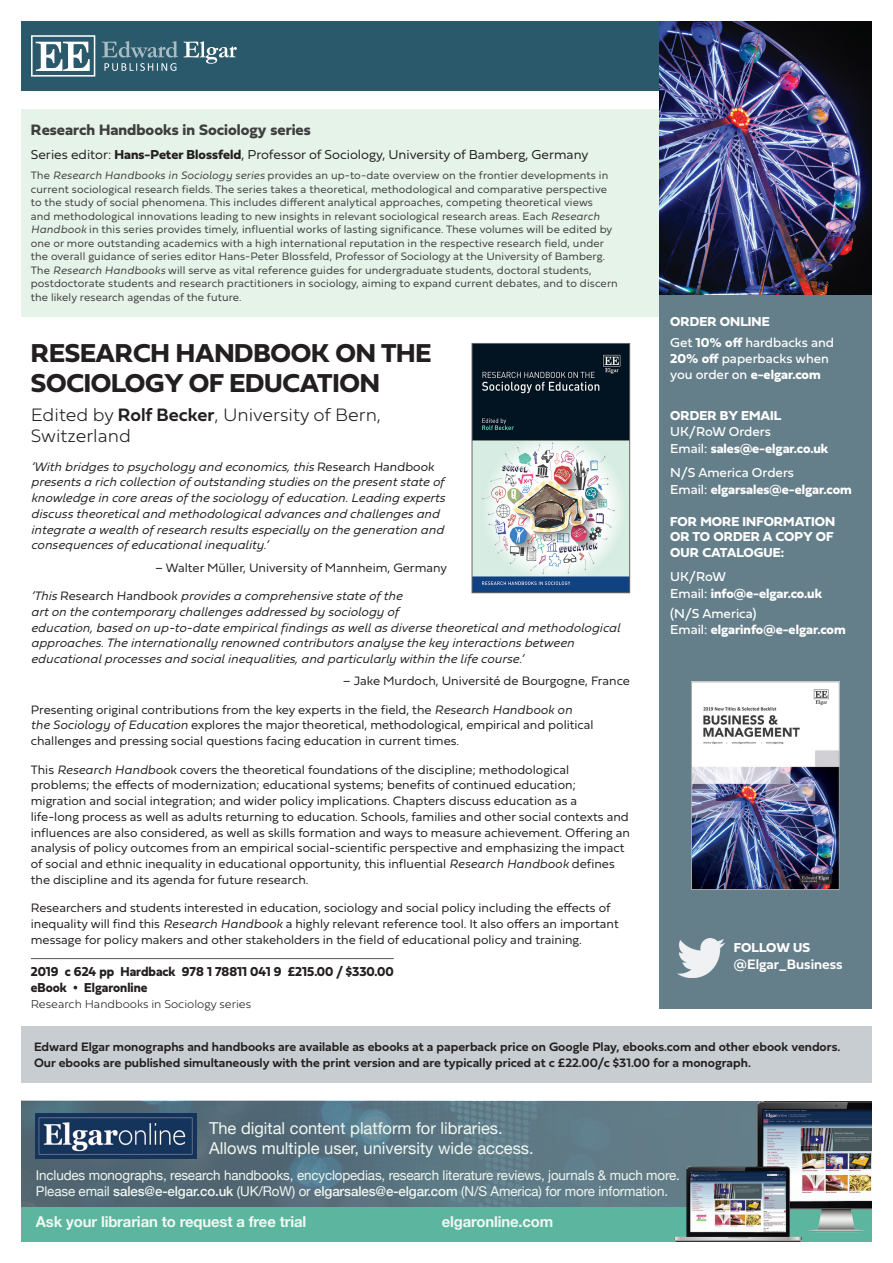
<style>
.page{position:relative;width:893px;height:1263px;background:#fff}
.page>*{position:absolute;margin:0;border:0;box-sizing:border-box;transform-origin:0 0}
.t1{font:700 27px/30px "Fieldwork Hum";letter-spacing:-.01em;color:#231f20}
.Affiliation{font:100 18.75px/21px "Fieldwork Hum";color:#231f20}
.t2{font:16.5px/19.2px "Helvetica Neue";color:#f0f8f1}
.Title__Multiple_Titl{font:700 15.75px "Fieldwork Hum";color:#3e3e3f}
.t3{font:700 15px "Helvetica Neue";letter-spacing:-.01em;color:#f0f8f1}
.t4{font:700 14.25px "Fieldwork Hum Demi";color:#fff}
.t5{font:700 13.5px/16.2px "Fieldwork Hum";color:#fff}
.t6{font:13.5px/16.5px "Helvetica Neue";letter-spacing:-.01em;color:#f0f8f1}
.t7{font:13.5px/16.2px "Fieldwork Hum";color:#fff}
.Affiliation__Multipl{font:13.5px "Fieldwork Hum Light";color:#231f20}
.ISBNs{font:700 13.5px/15.8px "Fieldwork Hum";color:#231f20;scale:.95 1}
.Text{font:12.75px/15.8px "Fieldwork Hum Light";color:#231f20}
.t8{font:italic 300 12.75px/15.8px "Fieldwork";color:#231f20}
.t9{font:700 12.75px/15.8px "Fieldwork Hum Demi";color:#231f20}
.Quote_name{font:12.75px "Fieldwork Hum Light";color:#231f20}
.Series{font:100 12px "Fieldwork Hum";color:#231f20}
.Text__Multiple_Title{font:11.25px/13.5px "Fieldwork Hum Light";letter-spacing:.01em;color:#3e3e3f}
.s1{font-family:"Fieldwork Hum";font-weight:700}
.s2{font-family:"Fieldwork";font-weight:300;font-style:italic}
.s3{font-family:"Fieldwork Hum Demi";font-weight:700}
.s4{font-family:"Fieldwork Hum Light";font-weight:400;font-style:normal}
.s5{font-weight:700}
.s6{font-weight:400}
.s7{font-weight:500}
</style>
<div class="page">
<div style="left:21px;top:21px;width:638px;height:70px;background:#29596b"></div>
<svg style="left:31px;top:35px;width:64px;height:42px"></svg>
<svg style="left:184px;top:41px;width:53px;height:23px"></svg>
<svg style="left:102px;top:41px;width:76px;height:30px"></svg>
<div style="left:21px;top:1026px;width:851px;height:57px;background:#c8cdd1"></div>
<img style="left:21px;top:1101px;width:653px;height:106px">
<img style="left:36px;top:1113px;width:160px;height:46px">
<div style="left:21px;top:1207px;width:850px;height:35px;background:#5cb59f"></div>
<img style="left:674px;top:1101px;width:197px;height:141px">
<div style="left:21px;top:109px;width:656px;height:208px;background:#e6f3e8"></div>
<div style="left:659px;top:267px;width:213px;height:741px;background:#657f8a"></div>
<hr style="left:31px;top:958px;width:363px;height:1px;background:#57585a">
<img style="left:659px;top:21px;width:213px;height:273px">
<img style="left:474px;top:345px;width:154px;height:246px">
<div style="left:472px;top:343px;width:158px;height:250px;border:1px solid #6b6360"></div>
<img style="left:693px;top:684px;width:144px;height:204px">
<div style="left:691px;top:682px;width:148px;height:208px;border:1px solid #a8a9ad"></div>
<p class="Title__Multiple_Titl" style="left:31px;top:117px;width:281px">Research Handbooks in Sociology series</p>
<p class="Affiliation__Multipl" style="left:31px;top:144px;width:559px">Series editor: <span class="s1">Hans-Peter Blossfeld</span>, Professor of Sociology, University of Bamberg, Germany</p>
<p class="Text__Multiple_Title" style="left:31px;top:168px;width:589px">The <span class="s2">Research Handbooks in Sociology series</span> provides an up-to-date overview on the frontier developments in current sociological research fields. The series takes a theoretical, methodological and comparative perspective to the study of social phenomena. This includes different analytical approaches, competing theoretical views<br>and methodological innovations leading to new insights in relevant sociological research areas. Each <span class="s2">Research Handbook</span> in this series provides timely, influential works of lasting significance. These volumes will be edited by one or more outstanding academics with a high international reputation in the respective research field, under the overall guidance of series editor Hans-Peter Blossfeld, Professor of Sociology at the University of Bamberg.<br>The <span class="s2">Research Handbooks</span> will serve as vital reference guides for undergraduate students, doctoral students, postdoctorate students and research practitioners in sociology, aiming to expand current debates, and to discern the likely research agendas of the future.</p>
<p class="t1" style="left:31px;top:337px;width:402px">RESEARCH HANDBOOK ON THE<br>SOCIOLOGY OF EDUCATION</p>
<p class="Affiliation" style="left:31px;top:403px;width:352px">Edited by <span class="s3">Rolf Becker</span>, University of Bern,<br>Switzerland</p>
<p class="t8" style="left:31px;top:458px;width:417px">‘With bridges to psychology and economics, this <span class="s4">Research Handbook </span>presents a rich collection of outstanding studies on the present state of knowledge in core areas of the sociology of education. Leading experts discuss theoretical and methodological advances and challenges and integrate a wealth of research results especially on the generation and consequences of educational inequality.’</p>
<p class="Quote_name" style="left:155px;top:557px;width:293px">– Walter Müller, University of Mannheim, Germany</p>
<p class="t8" style="left:31px;top:587px;width:592px">‘This <span class="s4">Research Handbook</span> provides a comprehensive state of the<br>art on the contemporary challenges addressed by sociology of<br>education, based on up-to-date empirical findings as well as diverse theoretical and methodological approaches. The internationally renowned contributors analyse the key interactions between educational processes and social inequalities, and particularly within the life course.’</p>
<p class="Quote_name" style="left:343px;top:671px;width:289px">– Jake Murdoch, Université de Bourgogne, France</p>
<p class="Text" style="left:31px;top:701px;width:564px">Presenting original contributions from the key experts in the field, the <span class="s2">Research Handbook on the Sociology of Education</span> explores the major theoretical, methodological, empirical and political challenges and pressing social questions facing education in current times.</p>
<p class="Text" style="left:31px;top:761px;width:601px">This <span class="s2">Research Handboo</span>k covers the theoretical foundations of the discipline; methodological problems; the effects of modernization; educational systems; benefits of continued education; migration and social integration; and wider policy implications. Chapters discuss education as a<br>life-long process as well as adults returning to education. Schools, families and other social contexts and influences are also considered, as well as skills formation and ways to measure achievement. Offering an analysis of policy outcomes from an empirical social-scientific perspective and emphasizing the impact of social and ethnic inequality in educational opportunity, this influential <span class="s2">Research Handbook</span> defines the discipline and its agenda for future research.</p>
<p class="Text" style="left:31px;top:900px;width:589px">Researchers and students interested in education, sociology and social policy including the effects of inequality will find this <span class="s2">Research Handbook</span> a highly relevant reference tool. It also offers an important message for policy makers and other stakeholders in the field of educational policy and training.</p>
<p class="ISBNs" style="left:31px;top:963px;width:384px">2019 c 624 pp Hardback 978 1 78811 041 9 £215.00 / $330.00 eBook • Elgaronline</p>
<p class="Series" style="left:31px;top:995px;width:222px">Research Handbooks in Sociology series</p>
<p class="t5" style="left:670px;top:313px;width:101px">ORDER ONLINE</p>
<p class="t7" style="left:670px;top:334px;width:166px">Get <span class="s5">10% off</span> hardbacks and<br><span class="s5">20% off</span> paperbacks when you order on <span class="s5">e-elgar.com</span></p>
<p class="t5" style="left:670px;top:407px;width:113px">ORDER BY EMAIL<br><span class="s6">UK/RoW Orders</span></p>
<p class="t5" style="left:670px;top:439px;width:160px"><span class="s6">Email:</span> sales@e-elgar.co.uk</p>
<p class="t7" style="left:670px;top:464px;width:125px">N/S America Orders</p>
<p class="t5" style="left:670px;top:480px;width:183px"><span class="s6">Email:</span> elgarsales@e-elgar.com</p>
<p class="t5" style="left:670px;top:513px;width:167px;line-height:15.3px">FOR MORE INFORMATION<br>OR TO ORDER A COPY OF<br>OUR CATALOGUE:</p>
<p class="t7" style="left:670px;top:568px;width:57px">UK/RoW</p>
<p class="t5" style="left:670px;top:584px;width:153px"><span class="s6">Email:</span> info@e-elgar.co.uk</p>
<p class="t5" style="left:670px;top:605px;width:177px"><span class="s6">(N/S America)<br>Email:</span> elgarinfo@e-elgar.com</p>
<p class="t5" style="left:734px;top:939px;width:78px">FOLLOW US</p>
<p class="t4" style="left:734px;top:953px;width:110px">@Elgar_Business</p>
<p class="t9" style="left:34px;top:1038px;width:808px">Edward Elgar monographs and handbooks are available as ebooks at a paperback price on Google Play, ebooks.com and other ebook vendors.<br>Our ebooks are published simultaneously with the print version and are typically priced at c £22.00/c $31.00 for a monograph.</p>
<p class="t2" style="left:209px;top:1120px;width:326px">The digital content platform for libraries.<br>Allows multiple user, university wide access.</p>
<p class="t6" style="left:36px;top:1167px;width:645px">Includes monographs, research handbooks, encyclopedias, research literature reviews, journals &amp; much more.<br>Please email <span class="s7">sales@e-elgar.co.uk</span> (UK/RoW) or <span class="s7">elgarsales@e-elgar.com</span> (N/S America) for more information.</p>
<p class="t3" style="left:36px;top:1210px;width:272px">Ask your librarian to request a free trial</p>
<p class="t3" style="left:442px;top:1210px;width:113px">elgaronline.com</p>
</div>
